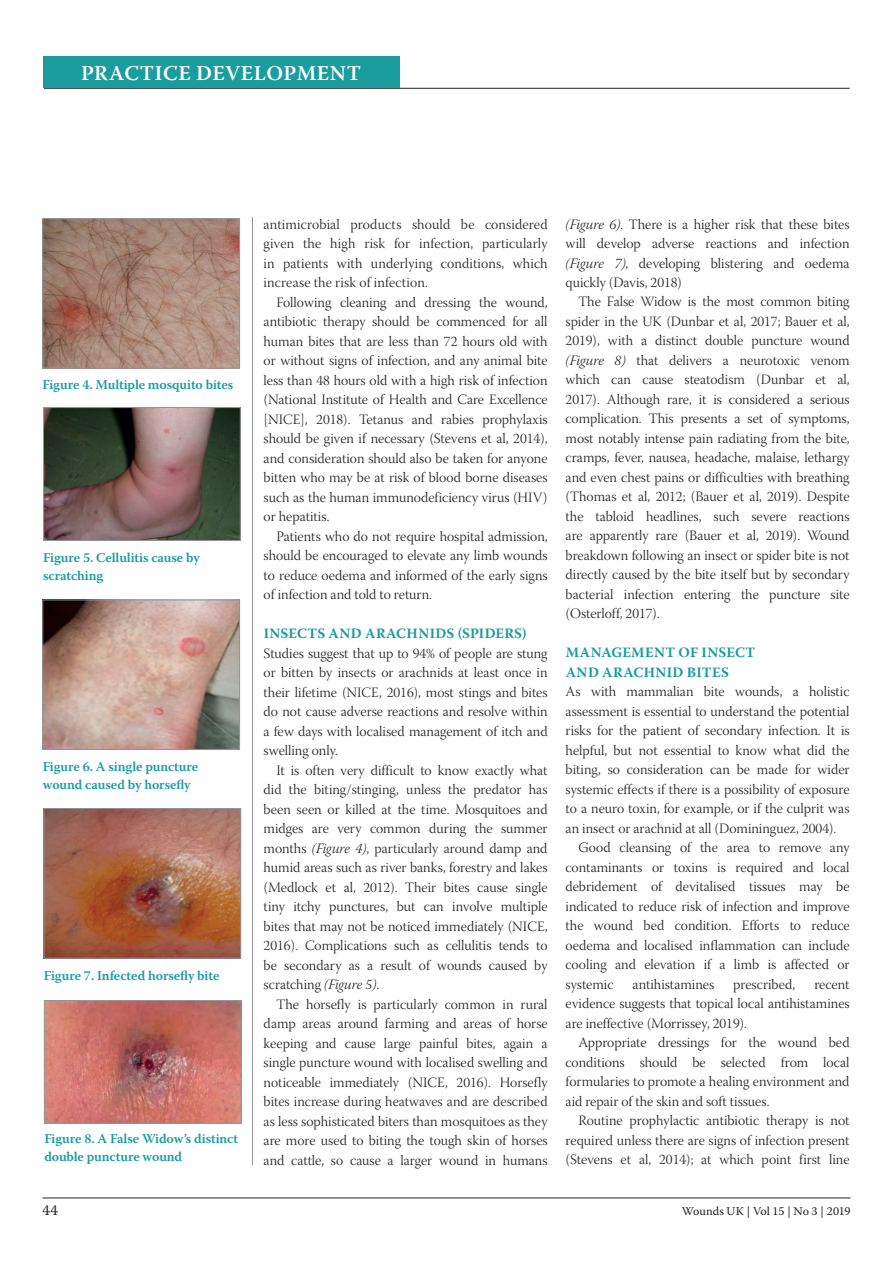
<style>
.page{position:relative;width:893px;height:1263px;background:#fff}
.page>*{position:absolute;margin:0;border:0;box-sizing:border-box;transform-origin:0 0}
.t1{font:600 21px "Warnock Pro";letter-spacing:.025em;color:#fff}
.t2{font:15px "Warnock Pro";color:#231f20}
.t3{font:14.25px/19.5px "Warnock Pro Light Subh";color:#231f20;text-align:justify}
.t4{font:700 14.25px/19.5px "Warnock Pro";letter-spacing:.02em;color:#1b9c9e}
.t5{font:600 13.5px/18px "Warnock Pro";letter-spacing:-.01em;color:#1b9c9e}
.t6{font:12px "Warnock Pro";letter-spacing:-.005em;color:#231f20}
.s1{font-family:"Warnock Pro Light It Subh"}
</style>
<div class="page">
<hr style="left:43px;top:1197px;width:807px;height:1px;background:#231f20">
<hr style="left:44px;top:88px;width:806px;height:1px;background:#231f20">
<hr style="left:252px;top:217px;width:1px;height:948px;background:#939598">
<div style="left:43px;top:56px;width:356px;height:32px;background:#1b9c9e"></div>
<img style="left:44px;top:220px;width:194px;height:146px">
<div style="left:42px;top:218px;width:198px;height:150px;border:1px solid #939598"></div>
<img style="left:45px;top:409px;width:194px;height:130px">
<div style="left:43px;top:407px;width:198px;height:134px;border:1px solid #939598"></div>
<img style="left:44px;top:602px;width:194px;height:146px">
<div style="left:42px;top:600px;width:198px;height:150px;border:1px solid #939598"></div>
<img style="left:46px;top:810px;width:193px;height:146px">
<div style="left:44px;top:808px;width:197px;height:150px;border:1px solid #939598"></div>
<img style="left:46px;top:1002px;width:194px;height:119px">
<div style="left:44px;top:1000px;width:198px;height:123px;border:1px solid #939598"></div>
<h1 class="t1" style="left:81px;top:60px;width:282px">PRACTICE DEVELOPMENT</h1>
<p class="t5" style="left:42px;top:375px;width:192px">Figure 4. Multiple mosquito bites</p>
<p class="t5" style="left:43px;top:548px;width:158px">Figure 5. Cellulitis cause by scratching</p>
<p class="t5" style="left:43px;top:757px;width:157px">Figure 6. A single puncture wound caused by horsefly</p>
<p class="t5" style="left:44px;top:966px;width:177px">Figure 7. Infected horsefly bite</p>
<p class="t5" style="left:44px;top:1129px;width:195px">Figure 8. A False Widow’s distinct double puncture wound</p>
<p class="t3" style="left:264px;top:216px;width:285px">antimicrobial products should be considered given the high risk for infection, particularly in patients with underlying conditions, which increase the risk of infection.</p>
<p class="t3" style="left:264px;top:294px;width:286px;text-indent:13px">Following cleaning and dressing the wound, antibiotic therapy should be commenced for all human bites that are less than 72 hours old with or without signs of infection, and any animal bite less than 48 hours old with a high risk of infection (National Institute of Health and Care Excellence [NICE], 2018). Tetanus and rabies prophylaxis should be given if necessary (Stevens et al, 2014), and consideration should also be taken for anyone bitten who may be at risk of blood borne diseases such as the human immunodeficiency virus (HIV) or hepatitis.</p>
<p class="t3" style="left:264px;top:528px;width:286px;text-indent:13px">Patients who do not require hospital admission, should be encouraged to elevate any limb wounds to reduce oedema and informed of the early signs of infection and told to return.</p>
<p class="t4" style="left:264px;top:623px;width:264px">INSECTS AND ARACHNIDS (SPIDERS)</p>
<p class="t3" style="left:264px;top:645px;width:285px">Studies suggest that up to 94% of people are stung or bitten by insects or arachnids at least once in their lifetime (NICE, 2016), most stings and bites do not cause adverse reactions and resolve within a few days with localised management of itch and swelling only.</p>
<p class="t3" style="left:264px;top:762px;width:286px;text-indent:13px">It is often very difficult to know exactly what did the biting/stinging, unless the predator has been seen or killed at the time. Mosquitoes and midges are very common during the summer months <span class="s1">(Figure 4)</span>, particularly around damp and humid areas such as river banks, forestry and lakes (Medlock et al, 2012). Their bites cause single tiny itchy punctures, but can involve multiple bites that may not be noticed immediately (NICE, 2016). Complications such as cellulitis tends to be secondary as a result of wounds caused by scratching <span class="s1">(Figure 5)</span>.</p>
<p class="t3" style="left:264px;top:996px;width:286px;text-indent:13px">The horsefly is particularly common in rural damp areas around farming and areas of horse keeping and cause large painful bites, again a single puncture wound with localised swelling and noticeable immediately (NICE, 2016). Horsefly bites increase during heatwaves and are described as less sophisticated biters than mosquitoes as they are more used to biting the tough skin of horses and cattle, so cause a larger wound in humans</p>
<p class="t3" style="left:566px;top:216px;width:285px"><span class="s1">(Figure 6)</span>. There is a higher risk that these bites will develop adverse reactions and infection <span class="s1">(Figure 7)</span>, developing blistering and oedema quickly (Davis, 2018)</p>
<p class="t3" style="left:566px;top:294px;width:286px;text-indent:13px">The False Widow is the most common biting spider in the UK (Dunbar et al, 2017; Bauer et al, 2019), with a distinct double puncture wound <span class="s1">(Figure 8)</span> that delivers a neurotoxic venom which can cause steatodism (Dunbar et al, 2017). Although rare, it is considered a serious complication. This presents a set of symptoms, most notably intense pain radiating from the bite, cramps, fever, nausea, headache, malaise, lethargy and even chest pains or difficulties with breathing (Thomas et al, 2012; (Bauer et al, 2019). Despite the tabloid headlines, such severe reactions are apparently rare (Bauer et al, 2019). Wound breakdown following an insect or spider bite is not directly caused by the bite itself but by secondary bacterial infection entering the puncture site (Osterloff, 2017).</p>
<p class="t4" style="left:566px;top:643px;width:191px">MANAGEMENT OF INSECT<br>AND ARACHNID BITES</p>
<p class="t3" style="left:566px;top:684px;width:285px">As with mammalian bite wounds, a holistic</p>
<p class="t3" style="left:566px;top:703px;width:285px">assessment is essential to understand the potential</p>
<p class="t3" style="left:566px;top:723px;width:285px">risks for the patient of secondary infection. It is</p>
<p class="t3" style="left:566px;top:742px;width:285px">helpful, but not essential to know what did the</p>
<p class="t3" style="left:566px;top:762px;width:285px">biting, so consideration can be made for wider</p>
<p class="t3" style="left:566px;top:781px;width:285px">systemic effects if there is a possibility of exposure</p>
<p class="t3" style="left:566px;top:801px;width:285px">to a neuro toxin, for example, or if the culprit was</p>
<p class="t3" style="left:566px;top:820px;width:272px">an insect or arachnid at all (Domininguez, 2004).</p>
<p class="t3" style="left:578px;top:840px;width:273px">Good cleansing of the area to remove any</p>
<p class="t3" style="left:566px;top:859px;width:285px">contaminants or toxins is required and local</p>
<p class="t3" style="left:566px;top:879px;width:285px">debridement of devitalised tissues may be</p>
<p class="t3" style="left:566px;top:898px;width:285px">indicated to reduce risk of infection and improve</p>
<p class="t3" style="left:566px;top:918px;width:285px">the wound bed condition. Efforts to reduce</p>
<p class="t3" style="left:566px;top:937px;width:285px">oedema and localised inflammation can include</p>
<p class="t3" style="left:566px;top:957px;width:285px">cooling and elevation if a limb is affected or</p>
<p class="t3" style="left:566px;top:976px;width:49px">systemic</p>
<p class="t3" style="left:633px;top:976px;width:83px">antihistamines</p>
<p class="t3" style="left:733px;top:976px;width:64px">prescribed,</p>
<p class="t3" style="left:566px;top:976px;width:285px;text-indent:249px">recent evidence suggests that topical local antihistamines are ineffective (Morrissey, 2019).</p>
<p class="t3" style="left:566px;top:1035px;width:285px;text-indent:13px">Appropriate dressings for the wound bed conditions should be selected from local formularies to promote a healing environment and aid repair of the skin and soft tissues.</p>
<p class="t3" style="left:566px;top:1112px;width:285px;text-indent:13px">Routine prophylactic antibiotic therapy is not required unless there are signs of infection present (Stevens et al, 2014); at which point first line</p>
<p class="t2" style="left:43px;top:1201px;width:17px">44</p>
<p class="t6" style="left:682px;top:1204px;width:170px">Wounds UK | Vol 15 | No 3 | 2019</p>
</div>
